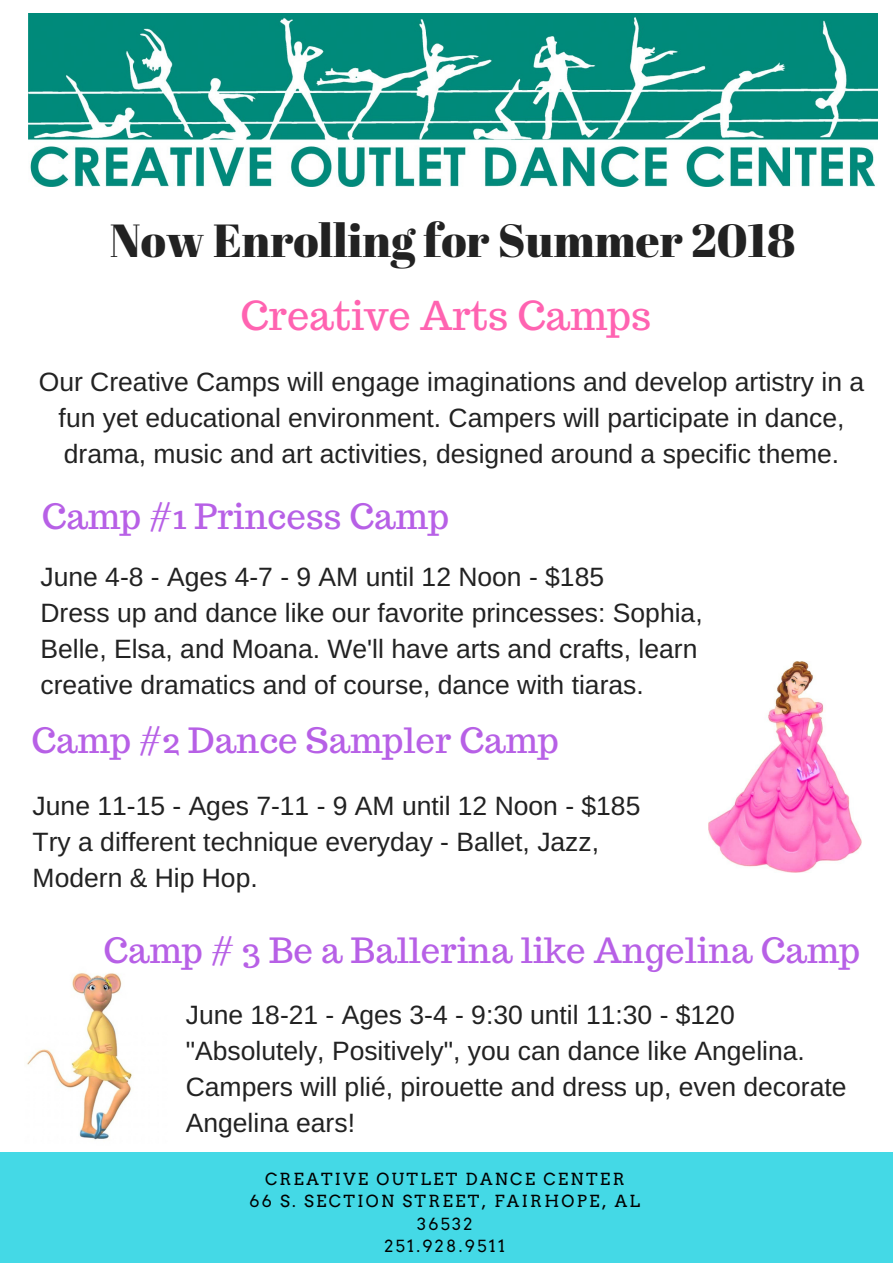
<style>
.page{position:relative;width:893px;height:1263px;background:#fff}
.page>*{position:absolute;margin:0;border:0;box-sizing:border-box;transform-origin:0 0}
.t1{font:46.35px "Abril Fatface";color:#222}
.t2{font:39.75px "Trocchi";color:#ff63b1}
.t3{font:34.8px "Trocchi";color:#b760e6}
.t4{font:26.55px/36px "Arimo";color:#222}
.t5{font:16.5px/22.5px "Arvo";letter-spacing:.14em;color:#000;text-align:center}
</style>
<div class="page">
<div style="left:0;top:1152px;width:893px;height:111px;background:#44d9e6"></div>
<img style="left:28px;top:14px;width:849px;height:173px">
<img style="left:708px;top:661px;width:153px;height:212px">
<img style="left:27px;top:972px;width:105px;height:168px">
<h1 class="t1" style="left:110px;top:208px;width:687px">Now Enrolling for Summer 2018</h1>
<h2 class="t2" style="left:240px;top:289px;width:412px">Creative Arts Camps</h2>
<p class="t4" style="left:39px;top:363px;width:827px;text-align:center">Our Creative Camps will engage imaginations and develop artistry in a fun yet educational environment. Campers will participate in dance, drama, music and art activities, designed around a specific theme.</p>
<h3 class="t3" style="left:42px;top:494px;width:409px">Camp #1 Princess Camp</h3>
<p class="t4" style="left:41px;top:558px;width:664px">June 4-8 - Ages 4-7 - 9 AM until 12 Noon - $185<br>Dress up and dance like our favorite princesses: Sophia, Belle, Elsa, and Moana. We'll have arts and crafts, learn creative dramatics and of course, dance with tiaras.</p>
<h3 class="t3" style="left:32px;top:718px;width:529px">Camp #2 Dance Sampler Camp</h3>
<p class="t4" style="left:33px;top:788px;width:609px">June 11-15 - Ages 7-11 - 9 AM until 12 Noon - $185<br>Try a different technique everyday - Ballet, Jazz,<br>Modern &amp; Hip Hop.</p>
<h3 class="t3" style="left:103px;top:927px;width:758px">Camp # 3 Be a Ballerina like Angelina Camp</h3>
<p class="t4" style="left:186px;top:996px;width:662px">June 18-21 - Ages 3-4 - 9:30 until 11:30 - $120 "Absolutely, Positively", you can dance like Angelina.<br>Campers will plié, pirouette and dress up, even decorate Angelina ears!</p>
<p class="t5" style="left:249px;top:1167px;width:392px">CREATIVE OUTLET DANCE CENTER<br>66 S. SECTION STREET, FAIRHOPE, AL<br>36532<br>251.928.9511</p>
</div>
